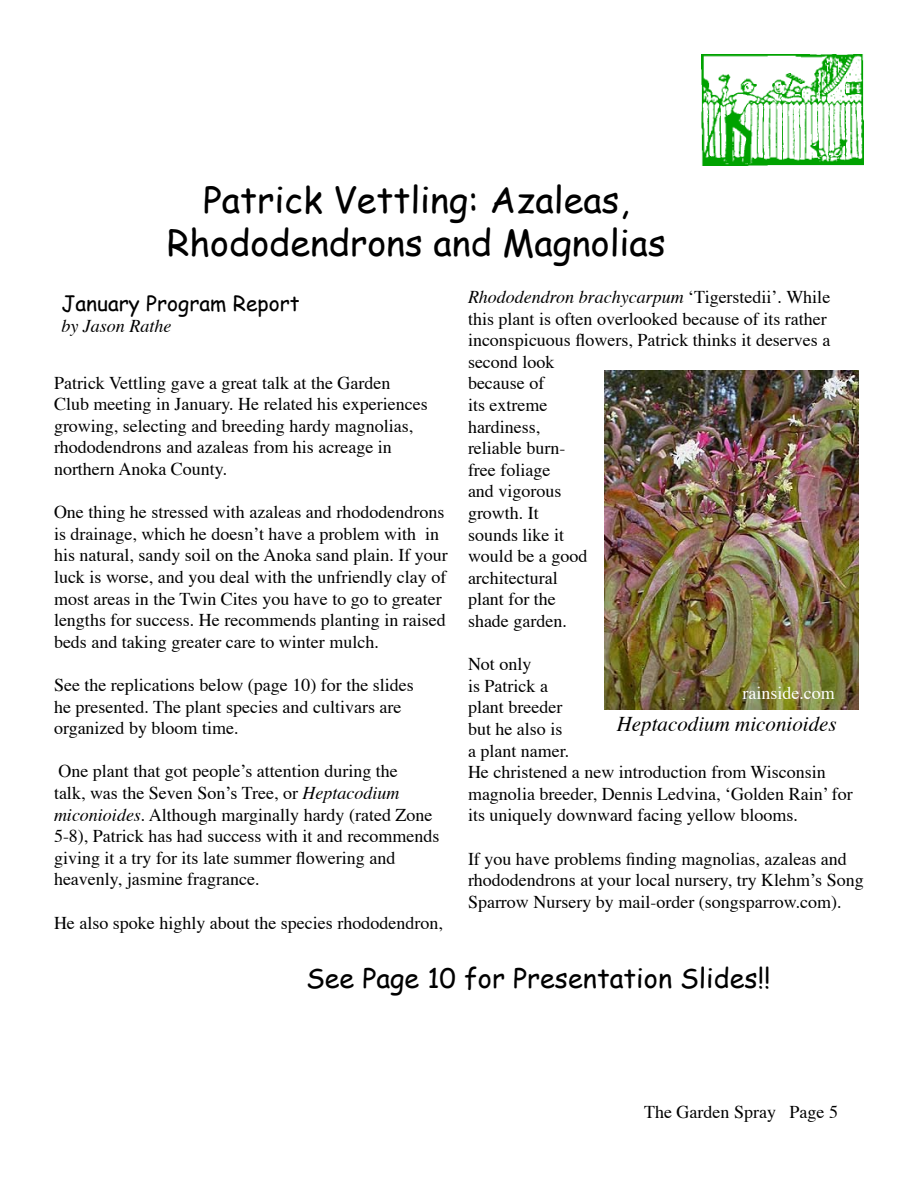
<style>
.page{position:relative;width:918px;height:1188px;background:#fff}
.page>*{position:absolute;margin:0;border:0;box-sizing:border-box;transform-origin:0 0}
.t1{font:36px "Comic Sans MS";color:#000}
.t2{font:27px "Comic Sans MS";color:#000}
.t3{font:italic 21px "Times";color:#000}
.t4{font:21px "Comic Sans MS";color:#000}
.t5{font:18px/21.6px "Times";color:#000}
.t6{font:italic 18px "Times";color:#000}
.t7{font:18px "Times";color:#fff}
.s1{font-style:italic}
</style>
<div class="page">
<img style="left:701px;top:54px;width:163px;height:112px">
<img style="left:604px;top:370px;width:255px;height:339px">
<p class="t1" style="left:203px;top:174px;width:428px">Patrick Vettling: Azaleas,</p>
<p class="t1" style="left:167px;top:217px;width:500px">Rhododendrons and Magnolias</p>
<p class="t4" style="left:62px;top:288px;width:240px">January Program Report</p>
<p class="t6" style="left:62px;top:315px;width:111px">by Jason Rathe</p>
<p class="t5" style="left:54px;top:373px;width:375px">Patrick Vettling gave a great talk at the Garden Club meeting in January. He related his experiences growing, selecting and breeding hardy magnolias, rhododendrons and azaleas from his acreage in northern Anoka County.</p>
<p class="t5" style="left:54px;top:502px;width:395px">One thing he stressed with azaleas and rhododendrons is drainage, which he doesnʼt have a problem with in his natural, sandy soil on the Anoka sand plain. If your luck is worse, and you deal with the unfriendly clay of most areas in the Twin Cites you have to go to greater lengths for success. He recommends planting in raised beds and taking greater care to winter mulch.</p>
<p class="t5" style="left:54px;top:675px;width:361px">See the replications below (page 10) for the slides he presented. The plant species and cultivars are organized by bloom time.</p>
<p class="t5" style="left:54px;top:762px;width:387px">One plant that got peopleʼs attention during the<br>talk, was the Seven Sonʼs Tree, or <span class="s1">Heptacodium miconioides</span>. Although marginally hardy (rated Zone 5-8), Patrick has had success with it and recommends giving it a try for its late summer flowering and heavenly, jasmine fragrance.</p>
<p class="t5" style="left:54px;top:913px;width:390px">He also spoke highly about the species rhododendron,</p>
<p class="t5" style="left:468px;top:287px;width:364px"><span class="s1">Rhododendron brachycarpum</span> ʻTigerstediiʼ. While this plant is often overlooked because of its rather inconspicuous flowers, Patrick thinks it deserves a second look<br>because of<br>its extreme<br>hardiness,<br>reliable burn-<br>free foliage<br>and vigorous<br>growth. It<br>sounds like it<br>would be a good<br>architectural<br>plant for the<br>shade garden.</p>
<p class="t5" style="left:468px;top:654px;width:386px">Not only<br>is Patrick a<br>plant breeder<br>but he also is<br>a plant namer.<br>He christened a new introduction from Wisconsin magnolia breeder, Dennis Ledvina, ʻGolden Rainʼ for its uniquely downward facing yellow blooms.</p>
<p class="t5" style="left:468px;top:849px;width:397px">If you have problems finding magnolias, azaleas and rhododendrons at your local nursery, try Klehmʼs Song<br>Sparrow Nursery by mail-order (songsparrow.com).</p>
<p class="t7" style="left:742px;top:682px;width:94px">rainside.com</p>
<p class="t3" style="left:617px;top:711px;width:221px">Heptacodium miconioides</p>
<p class="t2" style="left:306px;top:958px;width:466px">See Page 10 for Presentation Slides!!</p>
<p class="t5" style="left:644px;top:1102px;width:195px">The Garden Spray Page 5</p>
</div>
